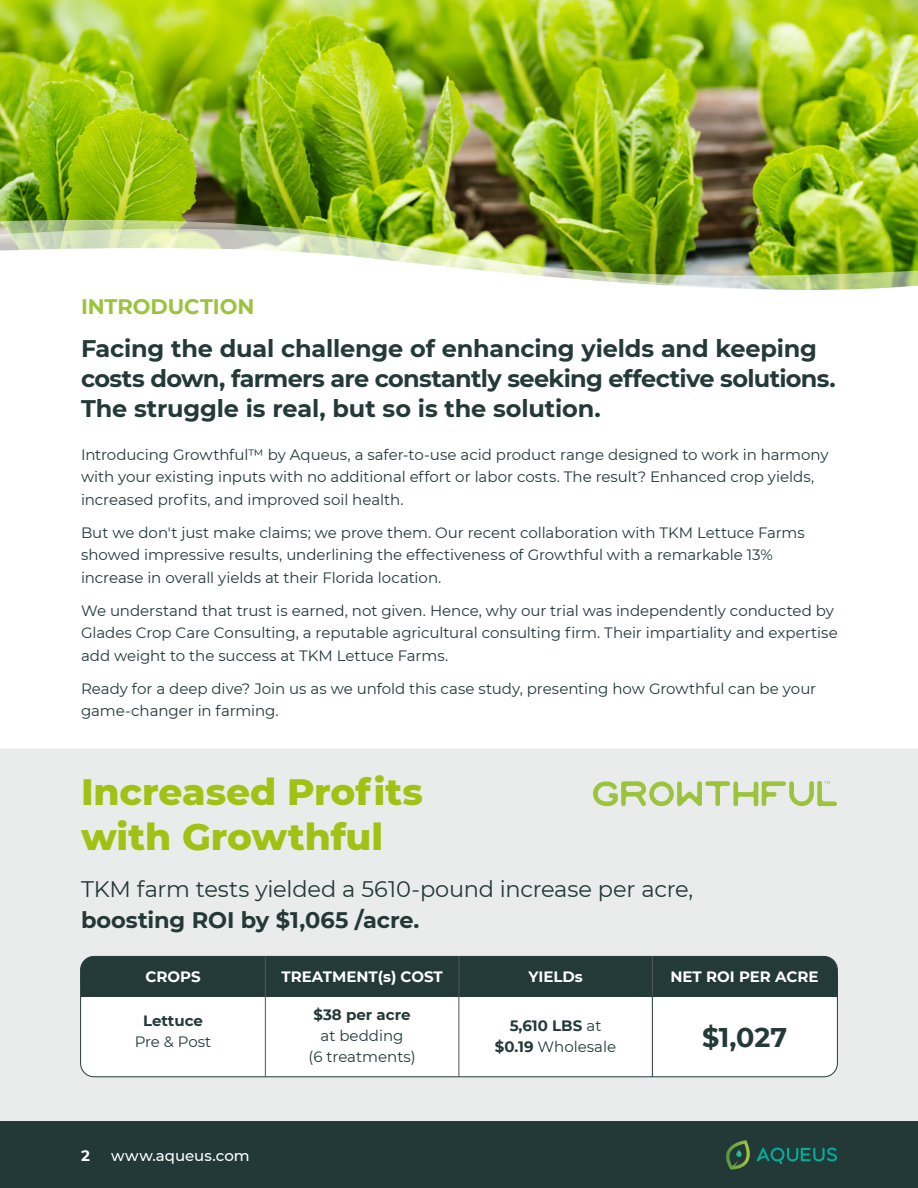
<style>
.page{position:relative;width:918px;height:1188px;background:#fff}
.page>*{position:absolute;margin:0;border:0;box-sizing:border-box;transform-origin:0 0}
.t1{font:800 37.5px/45px "Montserrat";letter-spacing:-.005em;color:#a3c114}
.t2{font:700 27px "Montserrat";color:#243a38}
.t3{font:700 24px/30px "Montserrat";letter-spacing:-.01em;color:#243a38}
.t4{font:22.5px "Montserrat";letter-spacing:-.01em;color:#233938}
.t5{font:700 22.5px "Montserrat";letter-spacing:-.005em;color:#233938}
.t6{font:700 21px "Montserrat";letter-spacing:-.005em;color:#9bc33c}
.t7{font:15px/22.5px "Montserrat";letter-spacing:-.005em;color:#233938}
.t8{font:700 15px "Montserrat";color:#fff}
.t9{font:700 15px/21px "Montserrat";color:#243a38;text-align:center}
.t10{font:15px/21px "Montserrat";color:#243a38;text-align:center}
.t11{font:500 15px "Montserrat";color:#fff}
.s1{color:#243a38}
.s2{font-weight:400}
</style>
<div class="page">
<div style="left:0;top:1119px;width:918px;height:69px;background:#233938"></div>
<svg style="left:757px;top:1148px;width:80px;height:16px"></svg>
<svg style="left:726px;top:1140px;width:24px;height:30px"></svg>
<div style="left:0;top:748px;width:918px;height:373px;background:#eaebeb"></div>
<div style="left:81px;top:956px;width:756px;height:121px;background:#fff;border-radius:14px"></div>
<img style="left:0;top:0;width:918px;height:220px">
<img style="left:0;top:220px;width:918px;height:9px">
<img style="left:0;top:229px;width:918px;height:19px">
<img style="left:0;top:248px;width:918px;height:42px">
<div style="left:81px;top:956px;width:756px;height:40px;background:#243a38;border-radius:14px"></div>
<div style="left:81px;top:975px;width:756px;height:22px;background:#243a38"></div>
<hr style="left:265px;top:956px;width:1px;height:40px;background:#565656">
<hr style="left:459px;top:956px;width:1px;height:40px;background:#565656">
<hr style="left:652px;top:956px;width:1px;height:40px;background:#565656">
<hr style="left:265px;top:996px;width:1px;height:81px;background:#565656">
<hr style="left:459px;top:996px;width:1px;height:81px;background:#565656">
<hr style="left:652px;top:996px;width:1px;height:81px;background:#243a38">
<svg style="left:593px;top:781px;width:244px;height:25px;background:#cadaa4"></svg>
<h3 class="t6" style="left:81px;top:291px;width:175px">INTRODUCTION</h3>
<h3 class="t3" style="left:81px;top:332px;width:756px">Facing the dual challenge of enhancing yields and keeping costs down, farmers are constantly seeking effective solutions.<br>The struggle is real, but so is the solution.</h3>
<p class="t7" style="left:81px;top:443px;width:749px">Introducing Growthful™ by Aqueus, a safer-to-use acid product range designed to work in harmony with your existing inputs with no additional effort or labor costs. The result? Enhanced crop yields, increased profits, and improved soil health.</p>
<p class="t7" style="left:81px;top:521px;width:725px">But we don't just make claims; we prove them. Our recent collaboration with TKM Lettuce Farms showed impressive results, underlining the effectiveness of Growthful with a remarkable 13% increase in overall yields at their Florida location.</p>
<p class="t7" style="left:81px;top:599px;width:758px">We understand that trust is earned, not given. Hence, why our trial was independently conducted by<br>Glades Crop Care Consulting, a reputable agricultural consulting firm. Their impartiality and expertise add weight to the success at TKM Lettuce Farms.</p>
<p class="t7" style="left:81px;top:677px;width:737px">Ready for a deep dive? Join us as we unfold this case study, <span class="s1">presen</span>ting how Growthful can be your game-changer in farming.</p>
<h1 class="t1" style="left:81px;top:767px;width:344px">Increased Profits with Growthful</h1>
<h3 class="t4" style="left:81px;top:873px;width:614px">TKM farm tests yielded a 5610-pound increase per acre,</h3>
<h3 class="t5" style="left:81px;top:904px;width:340px">boosting ROI by $1,065 /acre.</h3>
<p class="t8" style="left:145px;top:966px;width:57px">CROPS</p>
<p class="t8" style="left:281px;top:966px;width:163px">TREATMENT(s) COST</p>
<p class="t8" style="left:528px;top:966px;width:56px">YIELDs</p>
<p class="t8" style="left:670px;top:966px;width:150px">NET ROI PER ACRE</p>
<p class="t9" style="left:143px;top:1010px;width:61px">Lettuce</p>
<p class="t10" style="left:135px;top:1031px;width:78px">Pre &amp; Post</p>
<p class="t9" style="left:314px;top:1004px;width:99px">$38 per acre</p>
<p class="t10" style="left:309px;top:1025px;width:109px">at bedding<br>(6 treatments)</p>
<p class="t9" style="left:495px;top:1014px;width:123px">5,610 LBS <span class="s2">at </span>$0.19 <span class="s2">Wholesale</span></p>
<h2 class="t2" style="left:702px;top:1018px;width:87px">$1,027</h2>
<p class="t8" style="left:81px;top:1145px;width:10px">2</p>
<p class="t11" style="left:111px;top:1145px;width:140px">www.aqueus.com</p>
</div>
